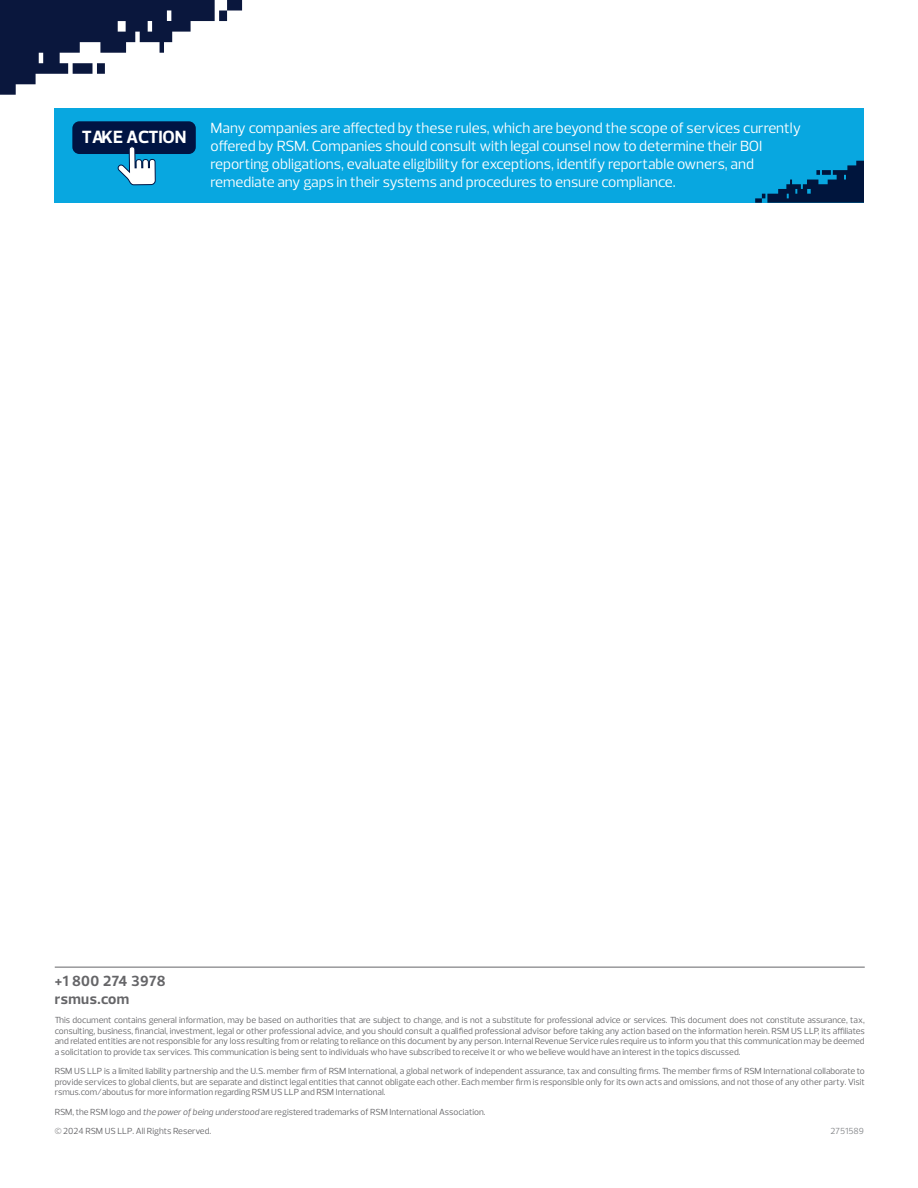
<style>
.page{position:relative;width:918px;height:1188px;background:#fff}
.page>*{position:absolute;margin:0;border:0;box-sizing:border-box;transform-origin:0 0}
.t1{font:700 18px "Prelo";color:#fff}
.t2{font:15px/18px "Prelo";color:#fff}
.t3{font:700 15px/18px "Prelo";letter-spacing:.03em;color:#656568}
.t4{font:9px/10.5px "Prelo";color:#656568;text-align:justify}
.t5{font:9px "Prelo";color:#848689}
.s1{font-style:italic}
</style>
<div class="page">
<hr style="left:55px;top:967px;width:810px;height:1px;background:#656568">
<div style="left:54px;top:108px;width:810px;height:95px;background:#08a7e0"></div>
<svg style="left:755px;top:161px;width:109px;height:42px"></svg>
<svg style="left:0;top:0;width:242px;height:186px"></svg>
<h1 class="t1" style="left:82px;top:126px;width:106px">TAKE ACTION</h1>
<p class="t2" style="left:211px;top:119px;width:592px">Many companies are affected by these rules, which are beyond the scope of services currently offered by RSM. Companies should consult with legal counsel now to determine their BOI reporting obligations, evaluate eligibility for exceptions, identify reportable owners, and remediate any gaps in their systems and procedures to ensure compliance.</p>
<h2 class="t3" style="left:55px;top:972px;width:113px">+1 800 274 3978 rsmus.com</h2>
<p class="t4" style="left:55px;top:1015px;width:812px">This document contains general information, may be based on authorities that are subject to change, and is not a substitute for professional advice or services. This document does not constitute assurance, tax, consulting, business, financial, investment, legal or other professional advice, and you should consult a qualified professional advisor before taking any action based on the information herein. RSM US LLP, its affiliates and related entities are not responsible for any loss resulting from or relating to reliance on this document by any person. Internal Revenue Service rules require us to inform you that this communication may be deemed a solicitation to provide tax services. This communication is being sent to individuals who have subscribed to receive it or who we believe would have an interest in the topics discussed.</p>
<p class="t4" style="left:55px;top:1066px;width:812px">RSM US LLP is a limited liability partnership and the U.S. member firm of RSM International, a global network of independent assurance, tax and consulting firms. The member firms of RSM International collaborate to provide services to global clients, but are separate and distinct legal entities that cannot obligate each other. Each member firm is responsible only for its own acts and omissions, and not those of any other party. Visit rsmus.com/aboutus for more information regarding RSM US LLP and RSM International.</p>
<p class="t4" style="left:55px;top:1102px;width:432px;line-height:19.5px">RSM, the RSM logo and <span class="s1">the power of being understood</span> are registered trademarks of RSM International Association. © 2024 RSM US LLP. All Rights Reserved.</p>
<p class="t5" style="left:831px;top:1125px;width:35px">2751589</p>
</div>
